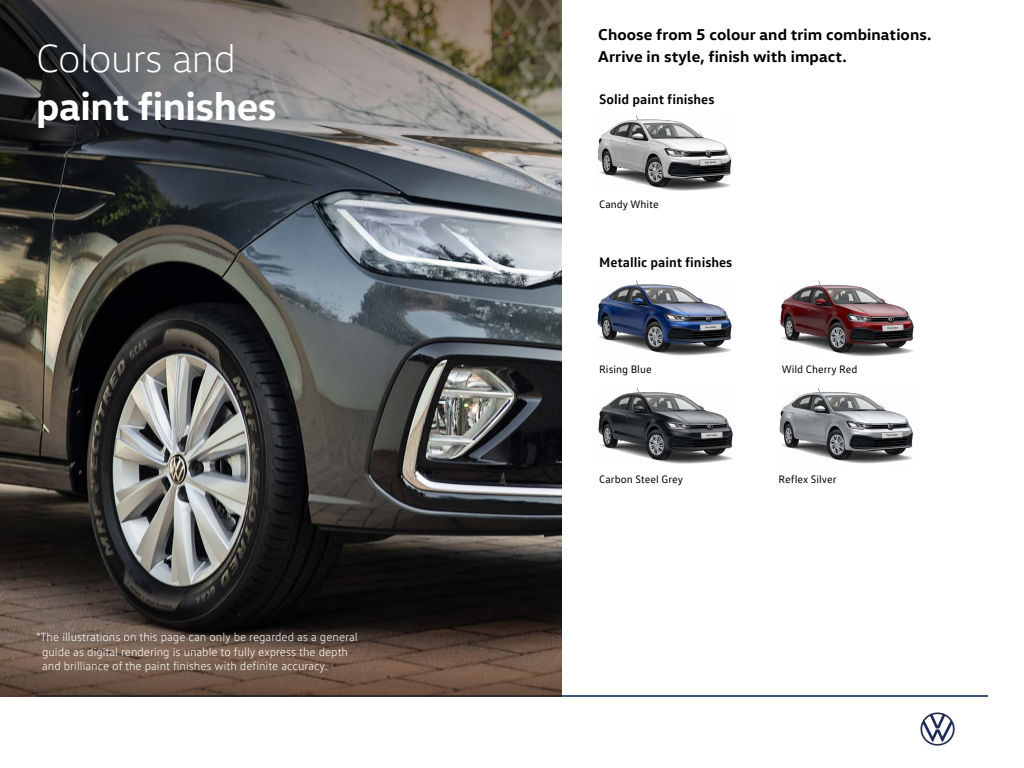
<style>
.page{position:relative;width:1024px;height:768px;background:#fff}
.page>*{position:absolute;margin:0;border:0;box-sizing:border-box;transform-origin:0 0}
.t1{font:700 40px "VW Head";letter-spacing:-.01em;color:#fff}
.t2{font:300 40px "VW Head";letter-spacing:-.01em;color:#fff}
.t3{font:700 16px/22.7px "VW Head";letter-spacing:.005em;color:#000101}
.t4{font:700 14px "VW Text";color:#000}
.t5{font:300 12px/14.4px "VW Text";color:#fff}
.t6{font:11px "VW Text";color:#000101}
.t7{font:11px "VW Text";color:#000}
</style>
<div class="page">
<img style="left:921px;top:712px;width:33px;height:33px">
<img style="left:0;top:264px;width:562px;height:318px">
<img style="left:0;top:0;width:562px;height:264px">
<hr style="left:36px;top:696px;width:952px;height:1px;background:#001e50">
<svg style="left:0;top:582px;width:562px;height:114px;background:#4a3c33"></svg>
<img style="left:597px;top:115px;width:135px;height:76px">
<img style="left:597px;top:280px;width:135px;height:76px">
<img style="left:780px;top:280px;width:134px;height:77px">
<img style="left:598px;top:388px;width:135px;height:76px">
<img style="left:779px;top:387px;width:134px;height:77px">
<h1 class="t2" style="left:36px;top:35px;width:201px">Colours and</h1>
<h1 class="t1" style="left:36px;top:80px;width:242px">paint finishes</h1>
<p class="t5" style="left:42px;top:630px;width:317px;text-indent:-6px">*The illustrations on this page can only be regarded as a general guide as digital rendering is unable to fully express the depth and brilliance of the paint finishes with definite accuracy.</p>
<h2 class="t3" style="left:598px;top:22px;width:335px">Choose from 5 colour and trim combinations.<br>Arrive in style, finish with impact.</h2>
<p class="t4" style="left:599px;top:90px;width:117px">Solid paint finishes</p>
<p class="t7" style="left:599px;top:198px;width:61px">Candy White</p>
<p class="t4" style="left:599px;top:253px;width:135px">Metallic paint finishes</p>
<p class="t7" style="left:599px;top:362px;width:54px">Rising Blue</p>
<p class="t6" style="left:782px;top:362px;width:77px">Wild Cherry Red</p>
<p class="t6" style="left:599px;top:473px;width:85px">Carbon Steel Grey</p>
<p class="t6" style="left:779px;top:473px;width:59px">Reflex Silver</p>
</div>
